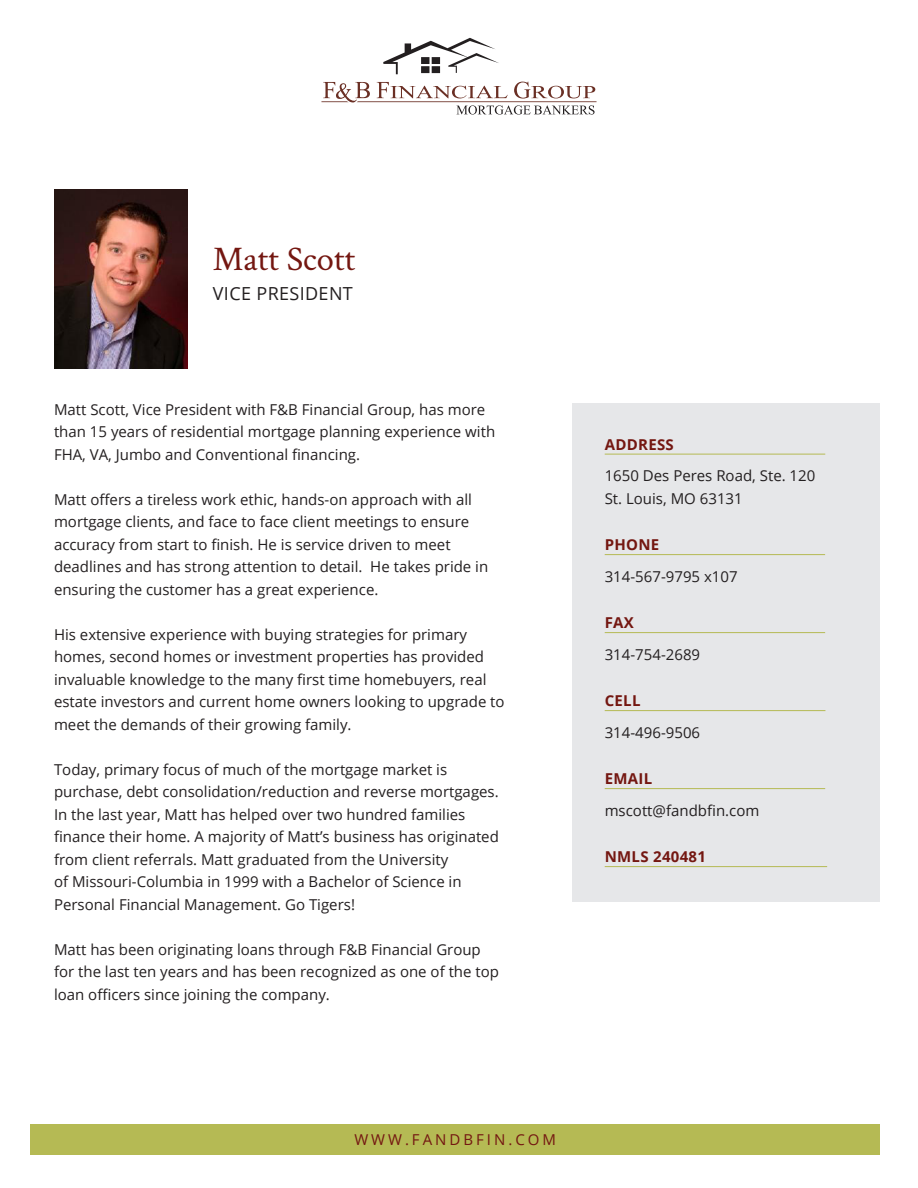
<style>
.page{position:relative;width:918px;height:1188px;background:#fff}
.page>*{position:absolute;margin:0;border:0;box-sizing:border-box;transform-origin:0 0}
.t1{font:34.5px "Crimson Text";color:#741711}
.t2{font:18px "Open Sans";letter-spacing:.02em;color:#231f20}
.t3{font:15px/22.5px "Open Sans";color:#231f20}
.t4{font:700 15px "Open Sans";letter-spacing:.02em;color:#741711}
.t5{font:15px "Open Sans";letter-spacing:.2em;color:#741711}
</style>
<div class="page">
<svg style="left:383px;top:38px;width:116px;height:36px"></svg>
<svg style="left:321px;top:82px;width:276px;height:33px"></svg>
<div style="left:30px;top:1124px;width:850px;height:31px;background:#b5ba54"></div>
<div style="left:572px;top:403px;width:308px;height:498px;background:#e6e7e9"></div>
<hr style="left:605px;top:454px;width:220px;height:1px;background:#b5ba54">
<hr style="left:605px;top:554px;width:220px;height:1px;background:#b5ba54">
<hr style="left:605px;top:632px;width:220px;height:1px;background:#b5ba54">
<hr style="left:605px;top:710px;width:220px;height:1px;background:#b5ba54">
<hr style="left:605px;top:788px;width:220px;height:1px;background:#b5ba54">
<hr style="left:605px;top:866px;width:222px;height:1px;background:#b5ba54">
<img style="left:54px;top:190px;width:134px;height:178px">
<p class="t1" style="left:213px;top:236px;width:144px">Matt Scott</p>
<p class="t2" style="left:213px;top:281px;width:141px">VICE PRESIDENT</p>
<p class="t3" style="left:54px;top:398px;width:443px">Matt Scott, Vice President with F&amp;B Financial Group, has more than 15 years of residential mortgage planning experience with<br>FHA, VA, Jumbo and Conventional financing.</p>
<p class="t3" style="left:54px;top:488px;width:436px">Matt offers a tireless work ethic, hands-on approach with all mortgage clients, and face to face client meetings to ensure accuracy from start to finish. He is service driven to meet deadlines and has strong attention to detail. He takes pride in ensuring the customer has a great experience.</p>
<p class="t3" style="left:54px;top:623px;width:452px">His extensive experience with buying strategies for primary homes, second homes or investment properties has provided invaluable knowledge to the many first time homebuyers, real estate investors and current home owners looking to upgrade to meet the demands of their growing family.</p>
<p class="t3" style="left:54px;top:758px;width:446px">Today, primary focus of much of the mortgage market is purchase, debt consolidation/reduction and reverse mortgages.<br>In the last year, Matt has helped over two hundred families finance their home. A majority of Matt’s business has originated from client referrals. Matt graduated from the University<br>of Missouri-Columbia in 1999 with a Bachelor of Science in Personal Financial Management. Go Tigers!</p>
<p class="t3" style="left:54px;top:938px;width:447px">Matt has been originating loans through F&amp;B Financial Group for the last ten years and has been recognized as one of the top loan officers since joining the company.</p>
<p class="t4" style="left:605px;top:434px;width:71px">ADDRESS</p>
<p class="t3" style="left:605px;top:464px;width:212px">1650 Des Peres Road, Ste. 120</p>
<p class="t3" style="left:605px;top:487px;width:140px">St. Louis, MO 63131</p>
<p class="t4" style="left:605px;top:534px;width:56px">PHONE</p>
<p class="t3" style="left:605px;top:565px;width:134px">314-567-9795 x107</p>
<p class="t4" style="left:605px;top:612px;width:31px">FAX</p>
<p class="t3" style="left:605px;top:643px;width:97px">314-754-2689</p>
<p class="t4" style="left:605px;top:690px;width:37px">CELL</p>
<p class="t3" style="left:605px;top:721px;width:97px">314-496-9506</p>
<p class="t4" style="left:605px;top:768px;width:49px">EMAIL</p>
<p class="t3" style="left:605px;top:799px;width:156px">mscott@fandbfin.com</p>
<p class="t4" style="left:605px;top:846px;width:103px">NMLS 240481</p>
<p class="t5" style="left:354px;top:1130px;width:203px">WWW.FANDBFIN.COM</p>
</div>
